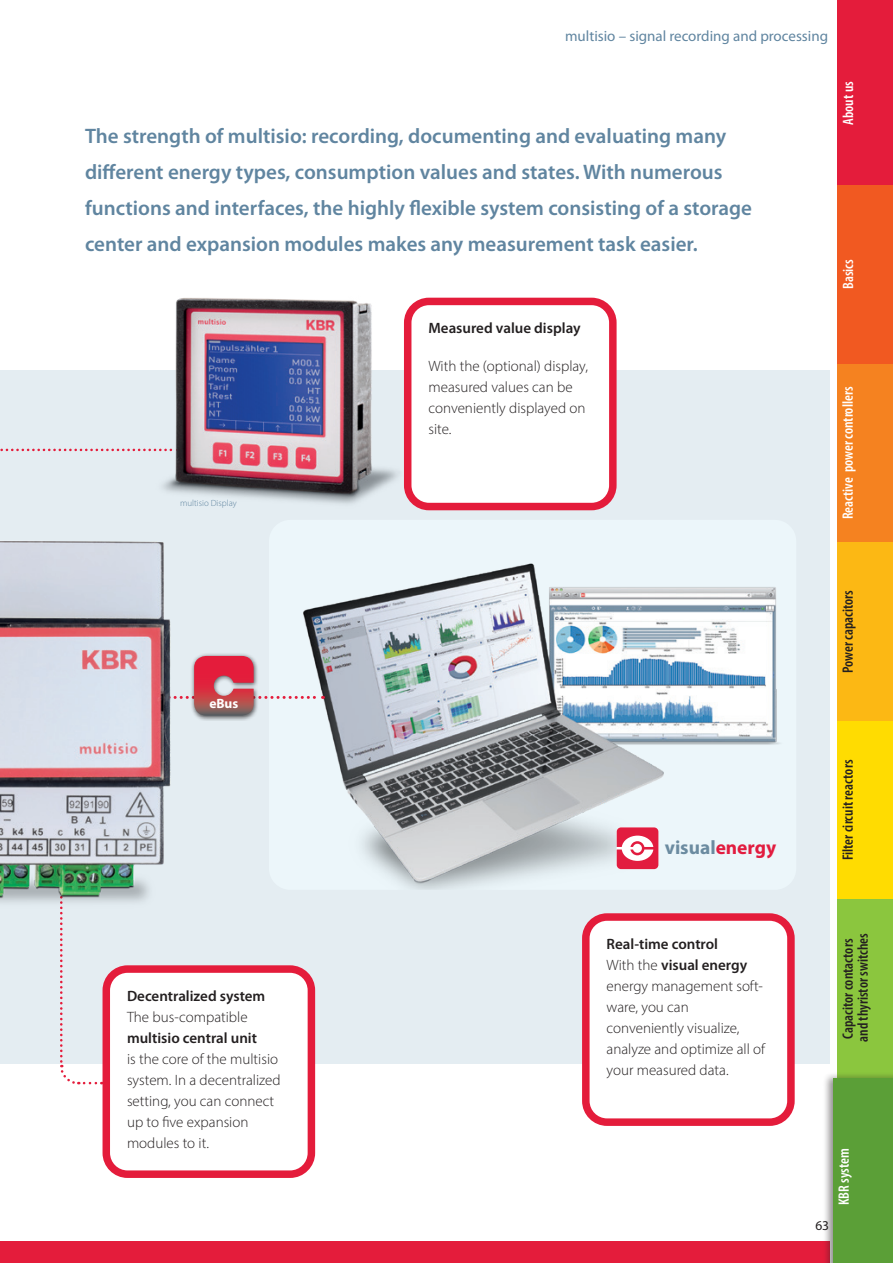
<style>
.page{position:relative;width:893px;height:1263px;background:#fff}
.page>*{position:absolute;margin:0;border:0;box-sizing:border-box;transform-origin:0 0}
.Intro{font:600 21px/36px "Myriad Pro";color:#6085a0}
.t1{font:700 19.35px "Myriad Pro";color:#6b8ba0}
.Headline{font:300 15px/21px "Myriad Pro";color:#231f20}
.t2{font:600 condensed 15px/15px "Myriad Pro";color:#231f20}
.Intro-2{font:300 15px/21px "Myriad Pro";color:#231f20}
.t3{font:600 condensed 15px "Myriad Pro";color:#fff}
.Seitenkopf{font:15px "Myriad Pro";color:#6085a0}
.Headline-2{font:600 15px "Myriad Pro";color:#231f20}
.Intro-3{font:600 15px "Myriad Pro";color:#231f20}
.Tabelle_Spezifika_li{font:700 13.5px "Myriad Pro";color:#fff}
.t4{font:13.5px "Myriad Pro";color:#231f20}
.Headline-3{font:300 9px "Myriad Pro";color:#6085a0}
.s1{color:#e21c3f}
.s2{font-weight:600}
</style>
<div class="page">
<div style="left:0;top:1242px;width:829px;height:21px;background:#e41c3b"></div>
<div style="left:0;top:370px;width:829px;height:693px;background:#e4edf2"></div>
<div style="left:269px;top:520px;width:527px;height:370px;background:#ecf6fa;border-radius:21px"></div>
<img style="left:303px;top:563px;width:477px;height:327px">
<svg style="left:0;top:449px;width:134px;height:2px"></svg>
<svg style="left:59px;top:949px;width:43px;height:136px"></svg>
<img style="left:134px;top:298px;width:281px;height:206px">
<img style="left:0;top:490px;width:184px;height:457px">
<div style="left:586px;top:917px;width:205px;height:205px;background:#fff;border-radius:21px"></div>
<div style="left:582px;top:913px;width:213px;height:213px;border:8px solid #e41c3b;border-radius:21px"></div>
<div style="left:106px;top:969px;width:205px;height:205px;background:#fff;border-radius:21px"></div>
<div style="left:103px;top:965px;width:212px;height:213px;border:8px solid #e41c3b;border-radius:21px"></div>
<div style="left:190px;top:652px;width:69px;height:69px;background:#231f20;opacity:.75"></div>
<svg style="left:163px;top:656px;width:160px;height:59px"></svg>
<div style="left:408px;top:301px;width:205px;height:205px;background:#fff;border-radius:21px"></div>
<div style="left:404px;top:298px;width:213px;height:212px;border:8px solid #e41c3b;border-radius:21px"></div>
<svg style="left:617px;top:827px;width:41px;height:42px"></svg>
<div style="left:838px;top:0;width:55px;height:185px;background:#e41c3b"></div>
<div style="left:837px;top:721px;width:56px;height:178px;background:#ffdc01"></div>
<div style="left:837px;top:899px;width:56px;height:179px;background:#8bc63e"></div>
<div style="left:837px;top:542px;width:56px;height:179px;background:#fcb814"></div>
<div style="left:837px;top:364px;width:56px;height:178px;background:#f58220"></div>
<div style="left:838px;top:185px;width:55px;height:179px;background:#f15921"></div>
<div style="left:822px;top:1071px;width:71px;height:192px;background:#231f20;opacity:.5"></div>
<div style="left:833px;top:1078px;width:60px;height:185px;background:#5b9f37"></div>
<p class="Seitenkopf" style="left:565px;top:27px;width:265px">multisio – signal recording and processing</p>
<p class="Intro" style="left:85px;top:118px;width:668px">The strength of multisio: recording, documenting and evaluating many different energy types, consumption values and states. With numerous functions and interfaces, the highly flexible system consisting of a storage center and expansion modules makes any measurement task easier.</p>
<p class="Headline-3" style="left:180px;top:498px;width:58px">multisio Display</p>
<p class="Intro-3" style="left:428px;top:319px;width:154px">Measured value display</p>
<p class="Intro-2" style="left:428px;top:356px;width:161px">With the (optional) display, measured values can be conveniently displayed on site.</p>
<p class="t3" style="left:839px;top:125px;width:45px;rotate:-90deg">About us</p>
<p class="t3" style="left:839px;top:289px;width:31px;rotate:-90deg">Basics</p>
<p class="t3" style="left:839px;top:519px;width:134px;rotate:-90deg">Reactive power controllers</p>
<p class="Tabelle_Spezifika_li" style="left:209px;top:695px;width:31px">eBus</p>
<p class="t1" style="left:665px;top:835px;width:113px">visual<span class="s1">energy</span></p>
<p class="t2" style="left:840px;top:673px;width:85px;rotate:-90deg">Power capacitors</p>
<p class="t2" style="left:840px;top:860px;width:102px;rotate:-90deg">Filter circuit reactors</p>
<p class="Headline-2" style="left:127px;top:986px;width:140px">Decentralized system</p>
<p class="Headline" style="left:127px;top:1006px;width:155px">The bus-compatible <span class="s2">multisio central unit<br></span>is the core of the multisio system. In a decentralized setting, you can connect up to five expansion modules to it.</p>
<p class="Headline-2" style="left:607px;top:934px;width:113px">Real-time control</p>
<p class="Headline" style="left:607px;top:954px;width:160px">With the <span class="s2">visual energy </span>energy management soft&shy;ware, you can conveniently visualize, analyze and optimize all of your measured data.</p>
<p class="t2" style="left:840px;top:1042px;width:110px;rotate:-90deg">Capacitor contactors and thyristor switches</p>
<p class="t4" style="left:815px;top:1217px;width:15px">63</p>
<p class="t3" style="left:835px;top:1205px;width:58px;rotate:-90deg">KBR system</p>
</div>
